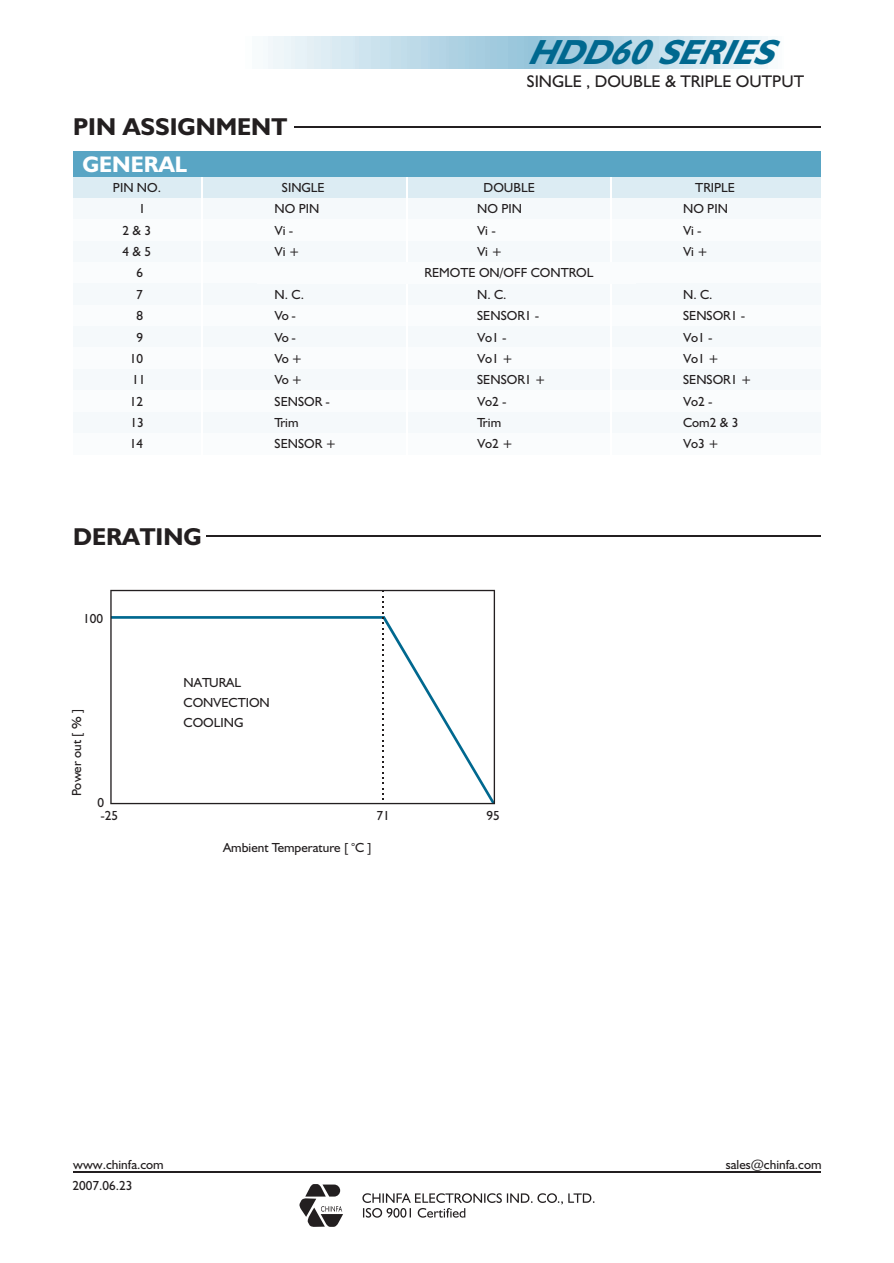
<style>
.page{position:relative;width:894px;height:1263px;background:#fff}
.page>*{position:absolute;margin:0;border:0;box-sizing:border-box;transform-origin:0 0}
.t1{font:italic 700 35.1px "Humanst 521 BT";color:#00688f}
.t2{font:700 24.45px "Humanst 521 BT";color:#231f20}
.t3{font:700 22.65px "Humanst 521 BT";color:#fff}
.t4{font:16.95px "Humanst 521 BT";color:#231f20}
.t5{font:13.2px/21.3px "Humanst 521 BT";color:#231f20}
.t6{font:6.6px "Humanst 521 BT";color:#231f20}
</style>
<div class="page">
<hr style="left:73px;top:1172px;width:748px;height:1px;background:#231f20">
<div style="left:73px;top:177px;width:748px;height:21px;background:#dcecf3"></div>
<div style="left:73px;top:198px;width:748px;height:22px;background:#f5f9fb"></div>
<div style="left:73px;top:220px;width:748px;height:21px;background:#fafcfd"></div>
<div style="left:73px;top:241px;width:748px;height:21px;background:#f5f9fb"></div>
<div style="left:73px;top:262px;width:748px;height:22px;background:#fafcfd"></div>
<div style="left:73px;top:284px;width:748px;height:21px;background:#f5f9fb"></div>
<div style="left:73px;top:305px;width:748px;height:21px;background:#fafcfd"></div>
<div style="left:73px;top:326px;width:748px;height:22px;background:#f5f9fb"></div>
<div style="left:73px;top:348px;width:748px;height:21px;background:#fafcfd"></div>
<div style="left:73px;top:369px;width:748px;height:21px;background:#f5f9fb"></div>
<div style="left:73px;top:390px;width:748px;height:22px;background:#fafcfd"></div>
<div style="left:73px;top:412px;width:748px;height:21px;background:#f5f9fb"></div>
<div style="left:73px;top:433px;width:748px;height:22px;background:#fafcfd"></div>
<hr style="left:201px;top:173px;width:2px;height:305px;background:#fff">
<hr style="left:295px;top:126px;width:526px;height:2px;background:#231f20">
<hr style="left:206px;top:536px;width:615px;height:1px;background:#231f20">
<svg style="left:110px;top:590px;width:385px;height:214px"></svg>
<hr style="left:406px;top:173px;width:1px;height:305px;background:#fff">
<hr style="left:611px;top:173px;width:1px;height:305px;background:#fff">
<div style="left:73px;top:151px;width:748px;height:26px;background:#59a5c4"></div>
<div style="left:258px;top:262px;width:378px;height:22px;background:#fafcfd"></div>
<svg style="left:299px;top:1184px;width:44px;height:43px"></svg>
<svg style="left:362px;top:1193px;width:233px;height:25px"></svg>
<h2 class="t2" style="left:73px;top:117px;width:216px">PIN ASSIGNMENT</h2>
<h3 class="t3" style="left:82px;top:155px;width:106px">GENERAL</h3>
<p class="t5" style="left:113px;top:178px;width:50px">PIN NO.</p>
<p class="t5" style="left:282px;top:178px;width:44px">SINGLE</p>
<p class="t5" style="left:139px;top:199px;width:8px">1</p>
<p class="t5" style="left:123px;top:221px;width:30px">2 &amp; 3</p>
<p class="t5" style="left:122px;top:242px;width:30px">4 &amp; 5</p>
<p class="t5" style="left:137px;top:263px;width:8px">6</p>
<p class="t5" style="left:136px;top:285px;width:8px">7</p>
<p class="t5" style="left:136px;top:306px;width:8px">8</p>
<p class="t5" style="left:137px;top:328px;width:8px">9</p>
<p class="t5" style="left:130px;top:349px;width:15px">10</p>
<p class="t5" style="left:132px;top:370px;width:15px">11</p>
<p class="t5" style="left:130px;top:392px;width:15px">12</p>
<p class="t5" style="left:130px;top:413px;width:15px">13</p>
<p class="t5" style="left:130px;top:434px;width:15px">14</p>
<h2 class="t2" style="left:73px;top:526px;width:130px">DERATING</h2>
<p class="t5" style="left:83px;top:609px;width:21px">100</p>
<p class="t5" style="left:275px;top:199px;width:46px">NO PIN<br>Vi -<br>Vi +</p>
<p class="t5" style="left:275px;top:285px;width:63px">N. C.<br>Vo -<br>Vo -<br>Vo +<br>Vo +<br>SENSOR -<br>Trim<br>SENSOR +</p>
<p class="t5" style="left:67px;top:796px;width:89px;rotate:-90deg">Power out [ % ]</p>
<p class="t5" style="left:97px;top:793px;width:8px">0</p>
<p class="t5" style="left:184px;top:674px;width:88px;line-height:20px">NATURAL<br>CONVECTION<br>COOLING</p>
<h1 class="t1" style="left:527px;top:38px;width:263px">HDD60SERIES</h1>
<p class="t4" style="left:527px;top:74px;width:279px">SINGLE , DOUBLE &amp; TRIPLE OUTPUT</p>
<p class="t5" style="left:484px;top:178px;width:53px">DOUBLE</p>
<p class="t5" style="left:477px;top:199px;width:46px">NO PIN<br>Vi -<br>Vi +</p>
<p class="t5" style="left:477px;top:285px;width:70px">N. C.<br>SENSOR1 -<br>Vo1 -<br>Vo1 +<br>SENSOR1 +<br>Vo2 -<br>Trim<br>Vo2 +</p>
<p class="t5" style="left:425px;top:263px;width:170px">REMOTE ON/OFF CONTROL</p>
<p class="t5" style="left:695px;top:178px;width:41px">TRIPLE</p>
<p class="t5" style="left:683px;top:199px;width:46px">NO PIN<br>Vi -<br>Vi +</p>
<p class="t5" style="left:683px;top:285px;width:70px">N. C.<br>SENSOR1 -<br>Vo1 -<br>Vo1 +<br>SENSOR1 +<br>Vo2 -<br>Com2 &amp; 3<br>Vo3 +</p>
<p class="t5" style="left:100px;top:806px;width:19px">-25</p>
<p class="t5" style="left:377px;top:805px;width:15px">71</p>
<p class="t5" style="left:486px;top:806px;width:15px">95</p>
<p class="t6" style="left:352px;top:841px;width:5px">o</p>
<p class="t5" style="left:223px;top:838px;width:150px">Ambient Temperature [ C ]</p>
<p class="t5" style="left:73px;top:1155px;width:92px">www.chinfa.com</p>
<p class="t5" style="left:726px;top:1155px;width:97px">sales@chinfa.com</p>
<p class="t5" style="left:73px;top:1176px;width:61px">2007.06.23</p>
</div>
